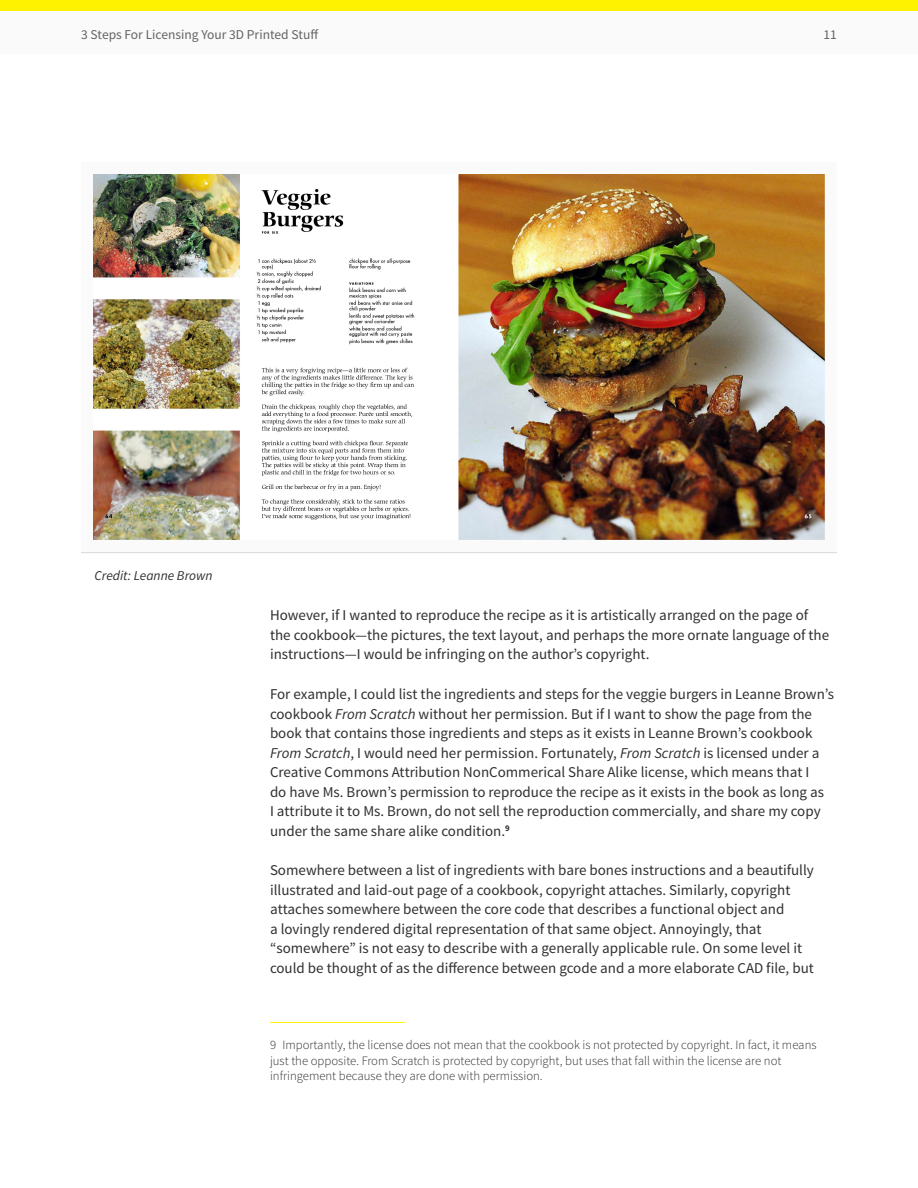
<style>
.page{position:relative;width:918px;height:1188px;background:#fff}
.page>*{position:absolute;margin:0;border:0;box-sizing:border-box;transform-origin:0 0}
.Body{font:15px/19.5px "Source Sans Pro";color:#312f30}
.t1{font:13.5px "Source Sans Pro";color:#636366}
.Figure_Caption{font:italic 13.5px "Source Sans Pro";color:#312f30}
.Footnote_Text{font:300 12.75px/15.3px "Source Sans Pro";color:#312f30}
.s1{font-style:italic}
</style>
<div class="page">
<div style="left:0;top:0;width:918px;height:54px;background:#fafafa"></div>
<div style="left:0;top:0;width:918px;height:11px;background:#fff200"></div>
<hr style="left:270px;top:1022px;width:135px;height:1px;background:#fff200">
<hr style="left:81px;top:552px;width:756px;height:1px;background:#dcdddf">
<img style="left:94px;top:175px;width:730px;height:364px">
<p class="t1" style="left:81px;top:26px;width:239px">3 Steps For Licensing Your 3D Printed Stuff</p>
<p class="t1" style="left:824px;top:26px;width:15px">11</p>
<p class="Figure_Caption" style="left:94px;top:567px;width:120px">Credit: Leanne Brown</p>
<p class="Body" style="left:270px;top:606px;width:561px">However, if I wanted to reproduce the recipe as it is artistically arranged on the page of the cookbook—the pictures, the text layout, and perhaps the more ornate language of the instructions—I would be infringing on the author’s copyright.</p>
<p class="Body" style="left:270px;top:685px;width:566px">For example, I could list the ingredients and steps for the veggie burgers in Leanne Brown’s cookbook <span class="s1">From Scratch</span> without her permission. But if I want to show the page from the book that contains those ingredients and steps as it exists in Leanne Brown’s cookbook <span class="s1">From Scratch</span>, I would need her permission. Fortunately, <span class="s1">From Scratch</span> is licensed under a Creative Commons Attribution NonCommerical Share Alike license, which means that I<br>do have Ms. Brown’s permission to reproduce the recipe as it exists in the book as long as<br>I attribute it to Ms. Brown, do not sell the reproduction commercially, and share my copy under the same share alike condition.<sup>9</sup></p>
<p class="Body" style="left:270px;top:861px;width:545px">Somewhere between a list of ingredients with bare bones instructions and a beautifully illustrated and laid-out page of a cookbook, copyright attaches. Similarly, copyright attaches somewhere between the core code that describes a functional object and<br>a lovingly rendered digital representation of that same object. Annoyingly, that “somewhere” is not easy to describe with a generally applicable rule. On some level it could be thought of as the difference between gcode and a more elaborate CAD file, but</p>
<p class="Footnote_Text" style="left:270px;top:1038px;width:548px">9 Importantly, the license does not mean that the cookbook is not protected by copyright. In fact, it means just the opposite. From Scratch is protected by copyright, but uses that fall within the license are not infringement because they are done with permission.</p>
</div>
